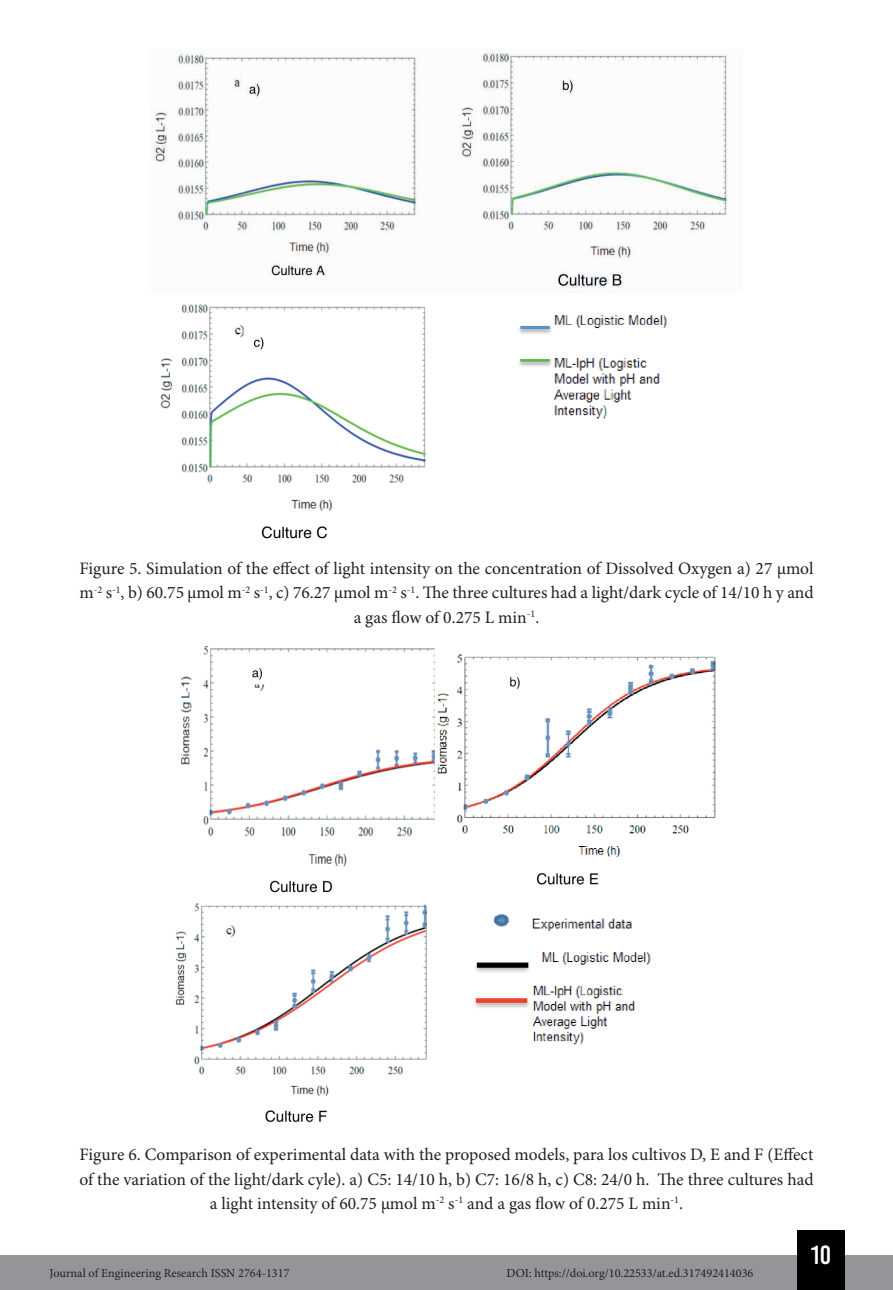
<style>
.page{position:relative;width:893px;height:1290px;background:#fff}
.page>*{position:absolute;margin:0;border:0;box-sizing:border-box;transform-origin:0 0}
.t1{font:26.25px "Bebas Kai";color:#fff}
.t2{font:17.5px/24.5px "Minion Pro";color:#231f20;text-align:center}
.t3{font:12.25px "Minion Pro";color:#231f20}
</style>
<div class="page">
<div style="left:0;top:1255px;width:893px;height:35px;background:#939598"></div>
<div style="left:797px;top:1230px;width:48px;height:60px;background:#000"></div>
<img style="left:151px;top:50px;width:577px;height:239px">
<img style="left:161px;top:304px;width:506px;height:235px">
<img style="left:181px;top:646px;width:535px;height:247px">
<img style="left:175px;top:903px;width:476px;height:220px">
<p class="t2" style="left:79px;top:557px;width:736px">Figure 5. Simulation of the effect of light intensity on the concentration of Dissolved Oxygen a) 27 µmol m<sup>-2</sup> s<sup>-1</sup>, b) 60.75 µmol m<sup>-2</sup> s<sup>-1</sup>, c) 76.27 µmol m<sup>-2</sup> s<sup>-1</sup>. The three cultures had a light/dark cycle of 14/10 h y and a gas flow of 0.275 L min<sup>-1</sup>.</p>
<p class="t2" style="left:79px;top:1143px;width:736px">Figure 6. Comparison of experimental data with the proposed models, para los cultivos D, E and F (Effect of the variation of the light/dark cyle). a) C5: 14/10 h, b) C7: 16/8 h, c) C8: 24/0 h. The three cultures had a light intensity of 60.75 µmol m<sup>-2</sup> s<sup>-1</sup> and a gas flow of 0.275 L min<sup>-1</sup>.</p>
<p class="t3" style="left:50px;top:1266px;width:241px">Journal of Engineering Research ISSN 2764-1317</p>
<p class="t3" style="left:506px;top:1266px;width:248px">DOI: https://doi.org/10.22533/at.ed.317492414036</p>
<h1 class="t1" style="left:811px;top:1241px;width:22px">10</h1>
</div>
